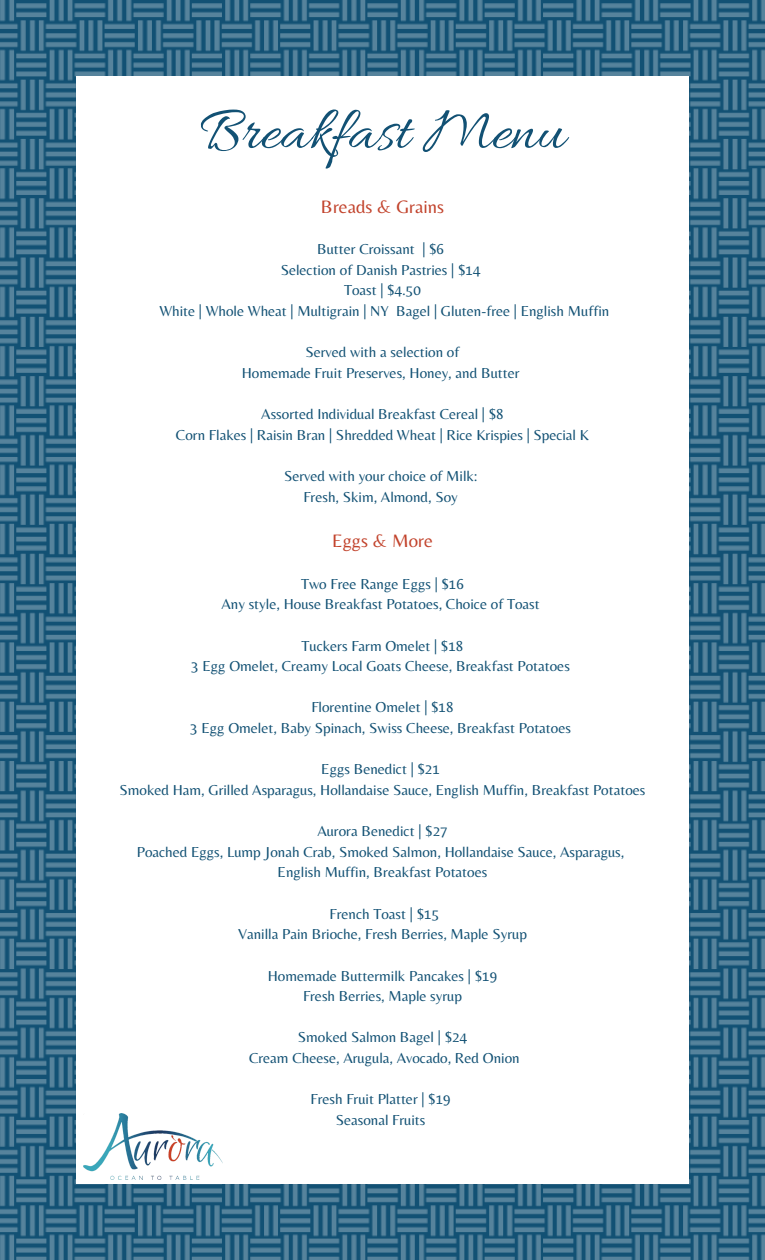
<style>
.page{position:relative;width:765px;height:1260px;background:#fff}
.page>*{position:absolute;margin:0;border:0;box-sizing:border-box;transform-origin:0 0}
.t1{font:62.5px "Allura";color:#125174}
.t2{font:18.75px "Belleza";color:#c2432c}
.t3{font:15px "Belleza";color:#125174}
</style>
<div class="page">
<img style="left:0;top:0;width:765px;height:1260px">
<div style="left:76px;top:77px;width:613px;height:1107px;background:#fff"></div>
<img style="left:83px;top:1114px;width:140px;height:65px">
<p class="t1" style="left:200px;top:97px;width:367px">Breakfast Menu</p>
<p class="t2" style="left:321px;top:195px;width:125px">Breads &amp; Grains</p>
<p class="t3" style="left:317px;top:240px;width:129px">Butter Croissant | $6</p>
<p class="t3" style="left:281px;top:261px;width:201px">Selection of Danish Pastries | $14</p>
<p class="t3" style="left:344px;top:281px;width:78px">Toast | $4.50</p>
<p class="t3" style="left:159px;top:302px;width:452px">White | Whole Wheat | Multigrain | NY Bagel | Gluten-free | English Muffin</p>
<p class="t3" style="left:306px;top:343px;width:155px">Served with a selection of</p>
<p class="t3" style="left:242px;top:364px;width:279px">Homemade Fruit Preserves, Honey, and Butter</p>
<p class="t3" style="left:261px;top:405px;width:244px">Assorted Individual Breakfast Cereal | $8</p>
<p class="t3" style="left:176px;top:426px;width:415px">Corn Flakes | Raisin Bran | Shredded Wheat | Rice Krispies | Special K</p>
<p class="t3" style="left:284px;top:467px;width:195px">Served with your choice of Milk:</p>
<p class="t3" style="left:303px;top:488px;width:156px">Fresh, Skim, Almond, Soy</p>
<p class="t2" style="left:332px;top:530px;width:102px">Eggs &amp; More</p>
<p class="t3" style="left:301px;top:575px;width:164px">Two Free Range Eggs | $16</p>
<p class="t3" style="left:221px;top:595px;width:320px">Any style, House Breakfast Potatoes, Choice of Toast</p>
<p class="t3" style="left:302px;top:637px;width:163px">Tuckers Farm Omelet | $18</p>
<p class="t3" style="left:191px;top:657px;width:380px">3 Egg Omelet, Creamy Local Goats Cheese, Breakfast Potatoes</p>
<p class="t3" style="left:311px;top:699px;width:144px">Florentine Omelet | $18</p>
<p class="t3" style="left:190px;top:719px;width:382px">3 Egg Omelet, Baby Spinach, Swiss Cheese, Breakfast Potatoes</p>
<p class="t3" style="left:321px;top:760px;width:120px">Eggs Benedict | $21</p>
<p class="t3" style="left:120px;top:781px;width:527px">Smoked Ham, Grilled Asparagus, Hollandaise Sauce, English Muffin, Breakfast Potatoes</p>
<p class="t3" style="left:317px;top:822px;width:132px">Aurora Benedict | $27</p>
<p class="t3" style="left:137px;top:843px;width:489px">Poached Eggs, Lump Jonah Crab, Smoked Salmon, Hollandaise Sauce, Asparagus,</p>
<p class="t3" style="left:278px;top:864px;width:211px">English Muffin, Breakfast Potatoes</p>
<p class="t3" style="left:330px;top:905px;width:111px">French Toast | $15</p>
<p class="t3" style="left:238px;top:925px;width:290px">Vanilla Pain Brioche, Fresh Berries, Maple Syrup</p>
<p class="t3" style="left:268px;top:967px;width:231px">Homemade Buttermilk Pancakes | $19</p>
<p class="t3" style="left:303px;top:987px;width:160px">Fresh Berries, Maple syrup</p>
<p class="t3" style="left:298px;top:1029px;width:171px">Smoked Salmon Bagel | $24</p>
<p class="t3" style="left:249px;top:1049px;width:272px">Cream Cheese, Arugula, Avocado, Red Onion</p>
<p class="t3" style="left:310px;top:1090px;width:142px">Fresh Fruit Platter | $19</p>
<p class="t3" style="left:336px;top:1111px;width:91px">Seasonal Fruits</p>
</div>
